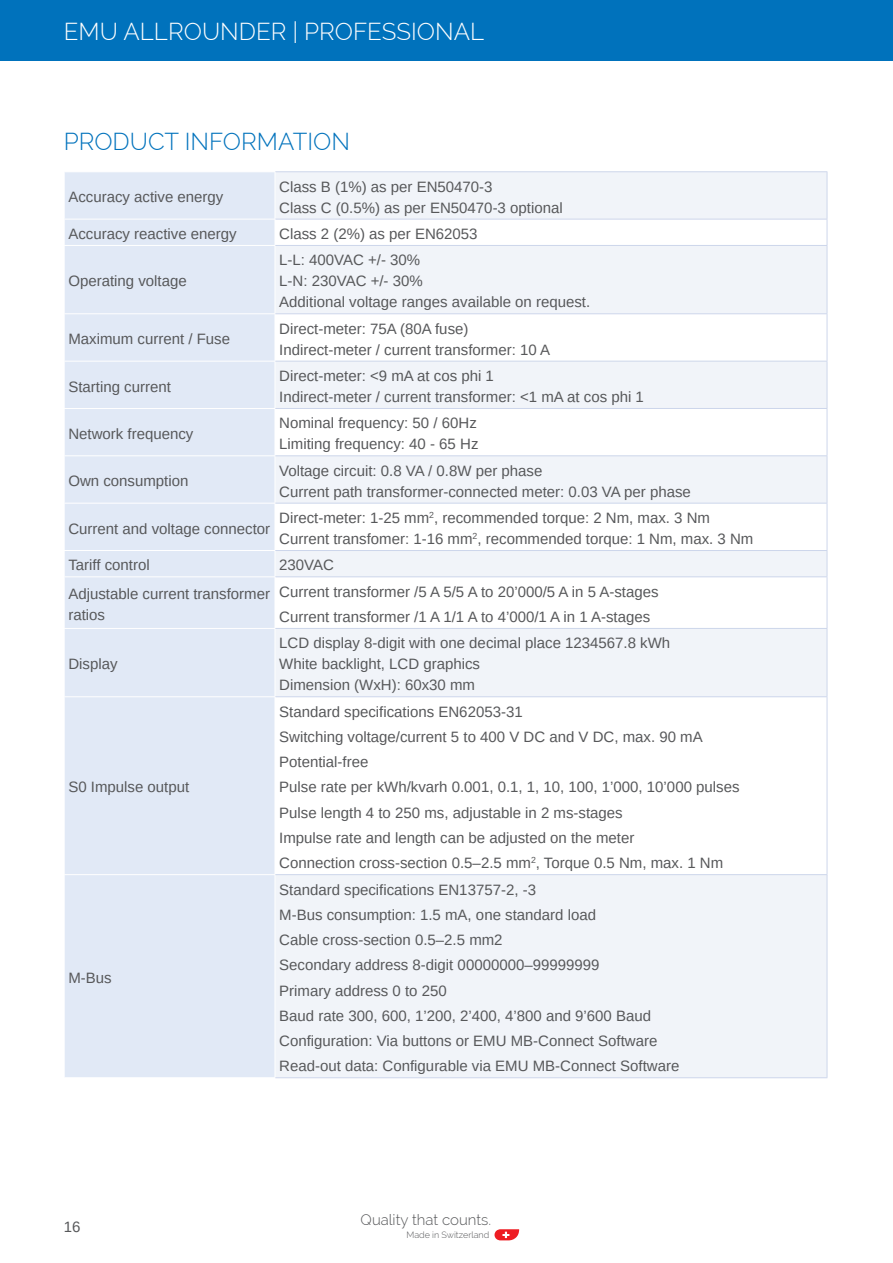
<style>
.page{position:relative;width:893px;height:1263px;background:#fff}
.page>*{position:absolute;margin:0;border:0;box-sizing:border-box;transform-origin:0 0}
.t1{font:300 24px "Raleway";color:#fff}
.t2{font:300 24px "Raleway";color:#0072bc}
.t3{font:15px/25.2px "Arimo";color:#57585a}
.t4{font:300 15px "Raleway";color:#57585a}
.t5{font:300 9px "Raleway";color:#57585a}
</style>
<div class="page">
<div style="left:0;top:0;width:893px;height:61px;background:#0072bc"></div>
<svg style="left:494px;top:1229px;width:25px;height:11px"></svg>
<div style="left:65px;top:172px;width:210px;height:905px;background:#e1e9f6"></div>
<svg style="left:276px;top:172px;width:551px;height:905px;fill:#f1f4f9"></svg>
<hr style="left:275px;top:171px;width:552px;height:1px;background:#cdd6eb">
<hr style="left:827px;top:172px;width:1px;height:47px;background:#cdd6eb">
<hr style="left:64px;top:219px;width:211px;height:1px;background:#fff">
<hr style="left:275px;top:219px;width:552px;height:1px;background:#cdd6eb">
<svg style="left:827px;top:219px;width:1px;height:26px"></svg>
<hr style="left:827px;top:314px;width:1px;height:47px;background:#cdd6eb">
<hr style="left:827px;top:361px;width:1px;height:47px;background:#cdd6eb">
<hr style="left:827px;top:409px;width:1px;height:46px;background:#cdd6eb">
<hr style="left:827px;top:456px;width:1px;height:47px;background:#cdd6eb">
<hr style="left:827px;top:503px;width:1px;height:47px;background:#cdd6eb">
<svg style="left:827px;top:551px;width:1px;height:25px"></svg>
<hr style="left:64px;top:455px;width:211px;height:1px;background:#fff">
<hr style="left:64px;top:503px;width:211px;height:1px;background:#fff">
<hr style="left:64px;top:550px;width:211px;height:1px;background:#fff">
<hr style="left:64px;top:576px;width:211px;height:1px;background:#fff">
<hr style="left:275px;top:455px;width:552px;height:1px;background:#cdd6eb">
<hr style="left:275px;top:503px;width:552px;height:1px;background:#cdd6eb">
<hr style="left:275px;top:550px;width:552px;height:1px;background:#cdd6eb">
<hr style="left:275px;top:576px;width:552px;height:1px;background:#cdd6eb">
<hr style="left:827px;top:577px;width:1px;height:51px;background:#cdd6eb">
<hr style="left:64px;top:628px;width:211px;height:1px;background:#fff">
<hr style="left:275px;top:628px;width:552px;height:1px;background:#cdd6eb">
<hr style="left:827px;top:629px;width:1px;height:67px;background:#cdd6eb">
<hr style="left:64px;top:696px;width:211px;height:1px;background:#fff">
<hr style="left:275px;top:696px;width:552px;height:1px;background:#cdd6eb">
<hr style="left:827px;top:697px;width:1px;height:177px;background:#cdd6eb">
<hr style="left:827px;top:875px;width:1px;height:202px;background:#cdd6eb">
<hr style="left:64px;top:245px;width:211px;height:1px;background:#fff">
<hr style="left:64px;top:874px;width:211px;height:1px;background:#fff">
<hr style="left:275px;top:245px;width:552px;height:1px;background:#cdd6eb">
<hr style="left:827px;top:246px;width:1px;height:67px;background:#cdd6eb">
<hr style="left:275px;top:874px;width:552px;height:1px;background:#cdd6eb">
<hr style="left:275px;top:1077px;width:552px;height:1px;background:#cdd6eb">
<hr style="left:64px;top:313px;width:211px;height:1px;background:#fff">
<hr style="left:64px;top:361px;width:211px;height:1px;background:#fff">
<hr style="left:64px;top:408px;width:211px;height:1px;background:#fff">
<hr style="left:275px;top:313px;width:552px;height:1px;background:#cdd6eb">
<hr style="left:275px;top:361px;width:552px;height:1px;background:#cdd6eb">
<hr style="left:275px;top:408px;width:552px;height:1px;background:#cdd6eb">
<h1 class="t1" style="left:64px;top:17px;width:422px">EMU ALLROUNDER | PROFESSIONAL</h1>
<h1 class="t2" style="left:64px;top:128px;width:288px">PRODUCT INFORMATION</h1>
<p class="t3" style="left:68px;top:185px;width:157px">Accuracy active energy</p>
<p class="t3" style="left:279px;top:176px;width:285px;line-height:21px">Class B (1%) as per EN50470-3<br>Class C (0.5%) as per EN50470-3 optional</p>
<p class="t3" style="left:68px;top:221px;width:170px">Accuracy reactive energy</p>
<p class="t3" style="left:279px;top:221px;width:200px">Class 2 (2%) as per EN62053</p>
<p class="t3" style="left:68px;top:269px;width:120px">Operating voltage</p>
<p class="t3" style="left:279px;top:250px;width:312px;line-height:21px">L-L: 400VAC +/- 30%<br>L-N: 230VAC +/- 30%<br>Additional voltage ranges available on request.</p>
<p class="t3" style="left:68px;top:327px;width:163px">Maximum current / Fuse</p>
<p class="t3" style="left:279px;top:318px;width:272px;line-height:21px">Direct-meter: 75A (80A fuse)<br>Indirect-meter / current transformer: 10 A</p>
<p class="t3" style="left:68px;top:374px;width:104px">Starting current</p>
<p class="t3" style="left:279px;top:366px;width:366px;line-height:21px">Direct-meter: &lt;9 mA at cos phi 1<br>Indirect-meter / current transformer: &lt;1 mA at cos phi 1</p>
<p class="t3" style="left:68px;top:421px;width:127px">Network frequency</p>
<p class="t3" style="left:279px;top:413px;width:201px;line-height:21px">Nominal frequency: 50 / 60Hz<br>Limiting frequency: 40 - 65 Hz</p>
<p class="t3" style="left:68px;top:469px;width:122px">Own consumption</p>
<p class="t3" style="left:279px;top:460px;width:413px;line-height:21px">Voltage circuit: 0.8 VA / 0.8W per phase<br>Current path transformer-connected meter: 0.03 VA per phase</p>
<p class="t3" style="left:68px;top:516px;width:203px">Current and voltage connector</p>
<p class="t3" style="left:279px;top:508px;width:476px;line-height:21px">Direct-meter: 1-25 mm<sup>2</sup>, recommended torque: 2 Nm, max. 3 Nm<br>Current transfomer: 1-16 mm<sup>2</sup>, recommended torque: 1 Nm, max. 3 Nm</p>
<p class="t3" style="left:68px;top:553px;width:83px">Tariff control</p>
<p class="t3" style="left:279px;top:553px;width:56px">230VAC</p>
<p class="t3" style="left:68px;top:583px;width:203px;line-height:21px">Adjustable current transformer ratios</p>
<p class="t3" style="left:279px;top:579px;width:381px">Current transformer /5 A 5/5 A to 20’000/5 A in 5 A-stages<br>Current transformer /1 A 1/1 A to 4’000/1 A in 1 A-stages</p>
<p class="t3" style="left:68px;top:652px;width:51px">Display</p>
<p class="t3" style="left:279px;top:633px;width:392px;line-height:21px">LCD display 8-digit with one decimal place 1234567.8 kWh<br>White backlight, LCD graphics<br>Dimension (WxH): 60x30 mm</p>
<p class="t3" style="left:68px;top:775px;width:122px">S0 Impulse output</p>
<p class="t3" style="left:68px;top:965px;width:45px">M-Bus</p>
<p class="t3" style="left:279px;top:699px;width:462px">Standard specifications EN62053-31<br>Switching voltage/current 5 to 400 V DC and V DC, max. 90 mA Potential-free<br>Pulse rate per kWh/kvarh 0.001, 0.1, 1, 10, 100, 1’000, 10’000 pulses Pulse length 4 to 250 ms, adjustable in 2 ms-stages<br>Impulse rate and length can be adjusted on the meter<br>Connection cross-section 0.5–2.5 mm<sup>2</sup>, Torque 0.5 Nm, max. 1 Nm</p>
<p class="t3" style="left:279px;top:877px;width:402px">Standard specifications EN13757-2, -3<br>M-Bus consumption: 1.5 mA, one standard load<br>Cable cross-section 0.5–2.5 mm2<br>Secondary address 8-digit 00000000–99999999<br>Primary address 0 to 250<br>Baud rate 300, 600, 1’200, 2’400, 4’800 and 9’600 Baud Configuration: Via buttons or EMU MB-Connect Software Read-out data: Configurable via EMU MB-Connect Software</p>
<p class="t3" style="left:64px;top:1214px;width:18px">16</p>
<p class="t4" style="left:361px;top:1211px;width:132px">Quality that counts.</p>
<p class="t5" style="left:406px;top:1229px;width:84px">Made in Switzerland</p>
</div>
